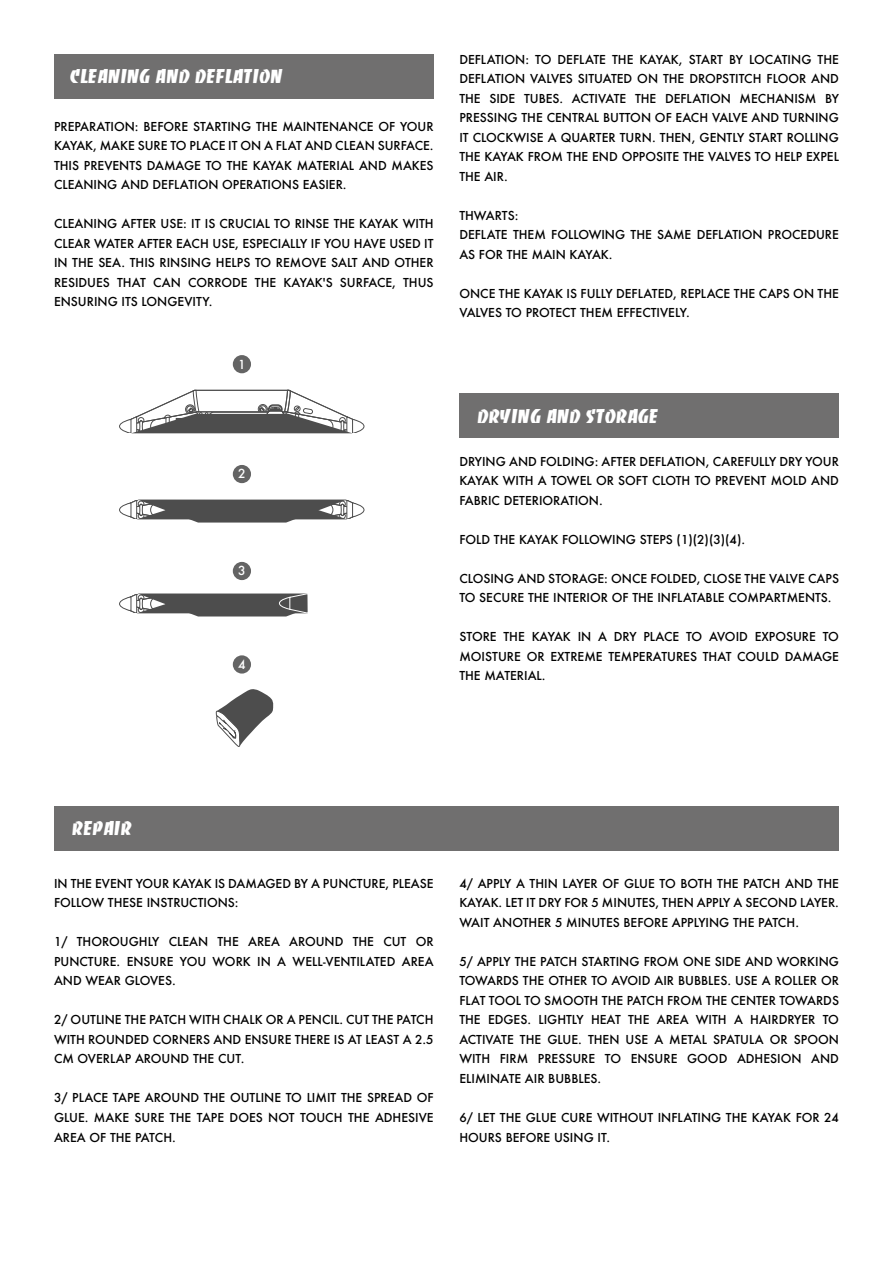
<style>
.page{position:relative;width:893px;height:1263px;background:#fff}
.page>*{position:absolute;margin:0;border:0;box-sizing:border-box;transform-origin:0 0}
.t1{font:17.55px "Banco";letter-spacing:.04em;color:#fff}
.t2{font:500 12.15px "Futura";color:#fff}
.t3{font:500 12px/19.5px "Futura";color:#000;text-align:justify}
</style>
<div class="page">
<div style="left:54px;top:54px;width:380px;height:45px;background:#706f6f"></div>
<div style="left:459px;top:393px;width:380px;height:45px;background:#706f6f"></div>
<div style="left:54px;top:806px;width:785px;height:44px;background:#706f6f"></div>
<div style="left:233px;top:355px;width:18px;height:18px;background:#646464;border-radius:50%"></div>
<svg style="left:119px;top:389px;width:246px;height:45px"></svg>
<svg style="left:119px;top:473px;width:246px;height:50px"></svg>
<div style="left:233px;top:465px;width:18px;height:18px;background:#646464;border-radius:50%"></div>
<div style="left:233px;top:562px;width:18px;height:18px;background:#646464;border-radius:50%"></div>
<svg style="left:233px;top:655px;width:18px;height:19px"></svg>
<svg style="left:119px;top:567px;width:189px;height:50px"></svg>
<svg style="left:216px;top:689px;width:57px;height:58px"></svg>
<h1 class="t1" style="left:70px;top:69px;width:213px">CLEANING AND DEFLATION</h1>
<p class="t3" style="left:54px;top:117px;width:381px">PREPARATION: BEFORE STARTING THE MAINTENANCE OF YOUR KAYAK, MAKE SURE TO PLACE IT ON A FLAT AND CLEAN SURFACE.<br>THIS PREVENTS DAMAGE TO THE KAYAK MATERIAL AND MAKES CLEANING AND DEFLATION OPERATIONS EASIER.</p>
<p class="t3" style="left:54px;top:214px;width:381px">CLEANING AFTER USE: IT IS CRUCIAL TO RINSE THE KAYAK WITH CLEAR WATER AFTER EACH USE, ESPECIALLY IF YOU HAVE USED IT IN THE SEA. THIS RINSING HELPS TO REMOVE SALT AND OTHER RESIDUES THAT CAN CORRODE THE KAYAK'S SURFACE, THUS ENSURING ITS LONGEVITY.</p>
<p class="t2" style="left:238px;top:356px;width:9px">1</p>
<p class="t2" style="left:238px;top:466px;width:9px">2</p>
<p class="t2" style="left:238px;top:563px;width:9px">3</p>
<p class="t2" style="left:238px;top:656px;width:9px">4</p>
<p class="t3" style="left:459px;top:50px;width:381px">DEFLATION: TO DEFLATE THE KAYAK, START BY LOCATING THE DEFLATION VALVES SITUATED ON THE DROPSTITCH FLOOR AND THE SIDE TUBES. ACTIVATE THE DEFLATION MECHANISM BY PRESSING THE CENTRAL BUTTON OF EACH VALVE AND TURNING IT CLOCKWISE A QUARTER TURN. THEN, GENTLY START ROLLING THE KAYAK FROM THE END OPPOSITE THE VALVES TO HELP EXPEL THE AIR.</p>
<p class="t3" style="left:459px;top:206px;width:381px;text-align:left">THWARTS:<br>DEFLATE THEM FOLLOWING THE SAME DEFLATION PROCEDURE<br>AS FOR THE MAIN KAYAK.</p>
<p class="t3" style="left:459px;top:284px;width:381px">ONCE THE KAYAK IS FULLY DEFLATED, REPLACE THE CAPS ON THE<br>VALVES TO PROTECT THEM EFFECTIVELY.</p>
<h1 class="t1" style="left:478px;top:409px;width:182px">DRYING AND STORAGE</h1>
<p class="t3" style="left:459px;top:451px;width:381px">DRYING AND FOLDING: AFTER DEFLATION, CAREFULLY DRY YOUR KAYAK WITH A TOWEL OR SOFT CLOTH TO PREVENT MOLD AND FABRIC DETERIORATION.</p>
<p class="t3" style="left:459px;top:529px;width:287px">FOLD THE KAYAK FOLLOWING STEPS (1)(2)(3)(4).</p>
<p class="t3" style="left:459px;top:568px;width:381px">CLOSING AND STORAGE: ONCE FOLDED, CLOSE THE VALVE CAPS<br>TO SECURE THE INTERIOR OF THE INFLATABLE COMPARTMENTS.</p>
<p class="t3" style="left:459px;top:627px;width:381px">STORE THE KAYAK IN A DRY PLACE TO AVOID EXPOSURE TO MOISTURE OR EXTREME TEMPERATURES THAT COULD DAMAGE THE MATERIAL.</p>
<h1 class="t1" style="left:73px;top:821px;width:61px">REPAIR</h1>
<p class="t3" style="left:54px;top:873px;width:381px">IN THE EVENT YOUR KAYAK IS DAMAGED BY A PUNCTURE, PLEASE<br>FOLLOW THESE INSTRUCTIONS:</p>
<p class="t3" style="left:54px;top:932px;width:381px">1/ THOROUGHLY CLEAN THE AREA AROUND THE CUT OR PUNCTURE. ENSURE YOU WORK IN A WELL-VENTILATED AREA AND WEAR GLOVES.</p>
<p class="t3" style="left:54px;top:1010px;width:381px">2/ OUTLINE THE PATCH WITH CHALK OR A PENCIL. CUT THE PATCH WITH ROUNDED CORNERS AND ENSURE THERE IS AT LEAST A 2.5<br>CM OVERLAP AROUND THE CUT.</p>
<p class="t3" style="left:54px;top:1088px;width:381px">3/ PLACE TAPE AROUND THE OUTLINE TO LIMIT THE SPREAD OF GLUE. MAKE SURE THE TAPE DOES NOT TOUCH THE ADHESIVE AREA OF THE PATCH.</p>
<p class="t3" style="left:459px;top:873px;width:381px">4/ APPLY A THIN LAYER OF GLUE TO BOTH THE PATCH AND THE KAYAK. LET IT DRY FOR 5 MINUTES, THEN APPLY A SECOND LAYER.<br>WAIT ANOTHER 5 MINUTES BEFORE APPLYING THE PATCH.</p>
<p class="t3" style="left:459px;top:951px;width:381px">5/ APPLY THE PATCH STARTING FROM ONE SIDE AND WORKING TOWARDS THE OTHER TO AVOID AIR BUBBLES. USE A ROLLER OR FLAT TOOL TO SMOOTH THE PATCH FROM THE CENTER TOWARDS THE EDGES. LIGHTLY HEAT THE AREA WITH A HAIRDRYER TO ACTIVATE THE GLUE. THEN USE A METAL SPATULA OR SPOON WITH FIRM PRESSURE TO ENSURE GOOD ADHESION AND ELIMINATE AIR BUBBLES.</p>
<p class="t3" style="left:459px;top:1107px;width:381px">6/ LET THE GLUE CURE WITHOUT INFLATING THE KAYAK FOR 24<br>HOURS BEFORE USING IT.</p>
</div>
